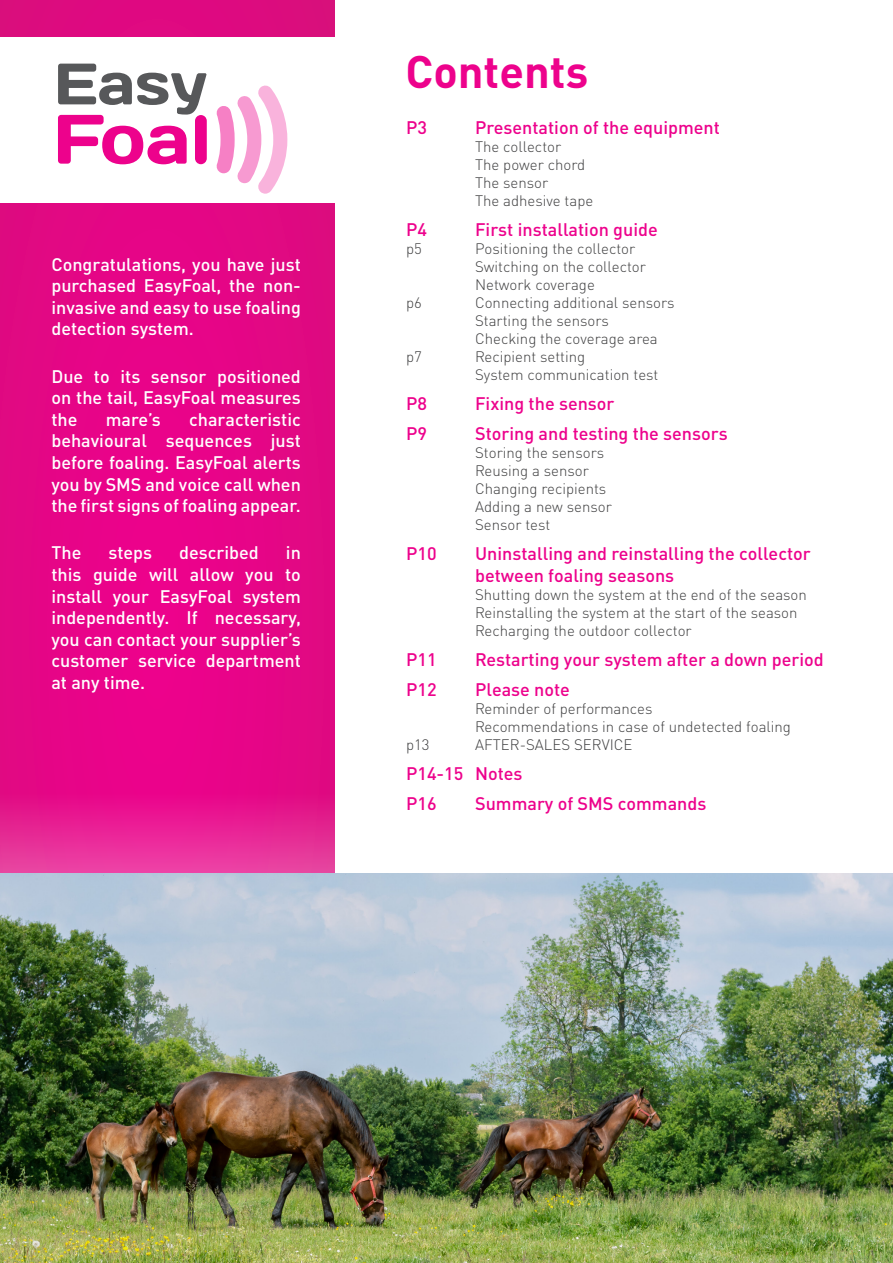
<style>
.page{position:relative;width:893px;height:1263px;background:#fff}
.page>*{position:absolute;margin:0;border:0;box-sizing:border-box;transform-origin:0 0}
.t1{font:700 45px "FFDIN Pro";color:#ed028c}
.t2{font:500 18px/21.6px "FFDIN Pro";color:#fff;text-align:justify}
.t3{font:500 18px/21.6px "FFDIN Pro";color:#ed028c}
.t4{font:300 15px "FFDIN Pro";color:#3e3e3f}
</style>
<div class="page">
<svg style="left:0;top:0;width:335px;height:874px;background:#e50987"></svg>
<hr style="left:892px;top:158px;width:1px;height:758px;background:#e6eaee">
<div style="left:0;top:37px;width:351px;height:166px;background:#fff"></div>
<svg style="left:217px;top:86px;width:70px;height:108px"></svg>
<svg style="left:58px;top:64px;width:149px;height:100px"></svg>
<img style="left:0;top:874px;width:893px;height:389px">
<p class="t2" style="left:51px;top:251px;width:251px">Congratulations, you have just purchased EasyFoal, the non&shy;invasive and easy to use foaling detection system.</p>
<p class="t2" style="left:51px;top:363px;width:251px">Due to its sensor positioned on the tail, EasyFoal measures the</p>
<p class="t2" style="left:51px;top:406px;width:251px;text-indent:138px">characteristic behavioural sequences just before foaling. EasyFoal alerts you by SMS and voice call when the first signs of foaling appear.</p>
<p class="t2" style="left:51px;top:540px;width:32px">The</p>
<p class="t2" style="left:108px;top:540px;width:45px">steps</p>
<p class="t2" style="left:179px;top:540px;width:81px">described</p>
<p class="t2" style="left:106px;top:406px;width:57px">mare’s</p>
<p class="t2" style="left:51px;top:540px;width:251px;text-indent:235px">in this guide will allow you to install your EasyFoal system independently. If necessary, you can contact your supplier’s customer service department at any time.</p>
<p class="t1" style="left:405px;top:35px;width:184px">Contents</p>
<p class="t3" style="left:406px;top:114px;width:22px">P3</p>
<p class="t3" style="left:475px;top:114px;width:246px">Presentation of the equipment</p>
<p class="t4" style="left:475px;top:135px;width:88px">The collector</p>
<p class="t4" style="left:475px;top:153px;width:112px">The power chord</p>
<p class="t4" style="left:475px;top:171px;width:75px">The sensor</p>
<p class="t4" style="left:475px;top:189px;width:120px">The adhesive tape</p>
<p class="t3" style="left:406px;top:217px;width:22px">P4</p>
<p class="t3" style="left:475px;top:217px;width:184px">First installation guide</p>
<p class="t4" style="left:406px;top:237px;width:17px">p5</p>
<p class="t4" style="left:475px;top:237px;width:162px">Positioning the collector</p>
<p class="t4" style="left:475px;top:255px;width:172px">Switching on the collector</p>
<p class="t4" style="left:475px;top:273px;width:121px">Network coverage</p>
<p class="t4" style="left:406px;top:291px;width:17px">p6</p>
<p class="t4" style="left:475px;top:291px;width:201px">Connecting additional sensors</p>
<p class="t4" style="left:475px;top:309px;width:135px">Starting the sensors</p>
<p class="t4" style="left:475px;top:327px;width:184px">Checking the coverage area</p>
<p class="t4" style="left:406px;top:345px;width:17px">p7</p>
<p class="t4" style="left:475px;top:345px;width:112px">Recipient setting</p>
<p class="t4" style="left:475px;top:363px;width:185px">System communication test</p>
<p class="t3" style="left:406px;top:391px;width:22px">P8</p>
<p class="t3" style="left:475px;top:391px;width:141px">Fixing the sensor</p>
<p class="t3" style="left:406px;top:421px;width:22px">P9</p>
<p class="t3" style="left:475px;top:421px;width:254px">Storing and testing the sensors</p>
<p class="t4" style="left:475px;top:441px;width:131px">Storing the sensors</p>
<p class="t4" style="left:475px;top:459px;width:115px">Reusing a sensor</p>
<p class="t4" style="left:475px;top:477px;width:133px">Changing recipients</p>
<p class="t4" style="left:475px;top:495px;width:138px">Adding a new sensor</p>
<p class="t4" style="left:475px;top:513px;width:77px">Sensor test</p>
<p class="t3" style="left:406px;top:541px;width:32px">P10</p>
<p class="t3" style="left:475px;top:541px;width:337px">Uninstalling and reinstalling the collector between foaling seasons</p>
<p class="t4" style="left:475px;top:583px;width:333px">Shutting down the system at the end of the season</p>
<p class="t4" style="left:475px;top:601px;width:324px">Reinstalling the system at the start of the season</p>
<p class="t4" style="left:475px;top:619px;width:218px">Recharging the outdoor collector</p>
<p class="t3" style="left:406px;top:647px;width:32px">P11</p>
<p class="t3" style="left:475px;top:647px;width:350px">Restarting your system after a down period</p>
<p class="t3" style="left:406px;top:677px;width:32px">P12</p>
<p class="t3" style="left:475px;top:677px;width:96px">Please note</p>
<p class="t4" style="left:475px;top:697px;width:179px">Reminder of performances</p>
<p class="t4" style="left:475px;top:715px;width:317px">Recommendations in case of undetected foaling</p>
<p class="t4" style="left:406px;top:733px;width:25px">p13</p>
<p class="t4" style="left:475px;top:733px;width:159px">AFTER-SALES SERVICE</p>
<p class="t3" style="left:406px;top:761px;width:118px">P14-15 Notes</p>
<p class="t3" style="left:406px;top:791px;width:32px">P16</p>
<p class="t3" style="left:475px;top:791px;width:233px">Summary of SMS commands</p>
</div>
